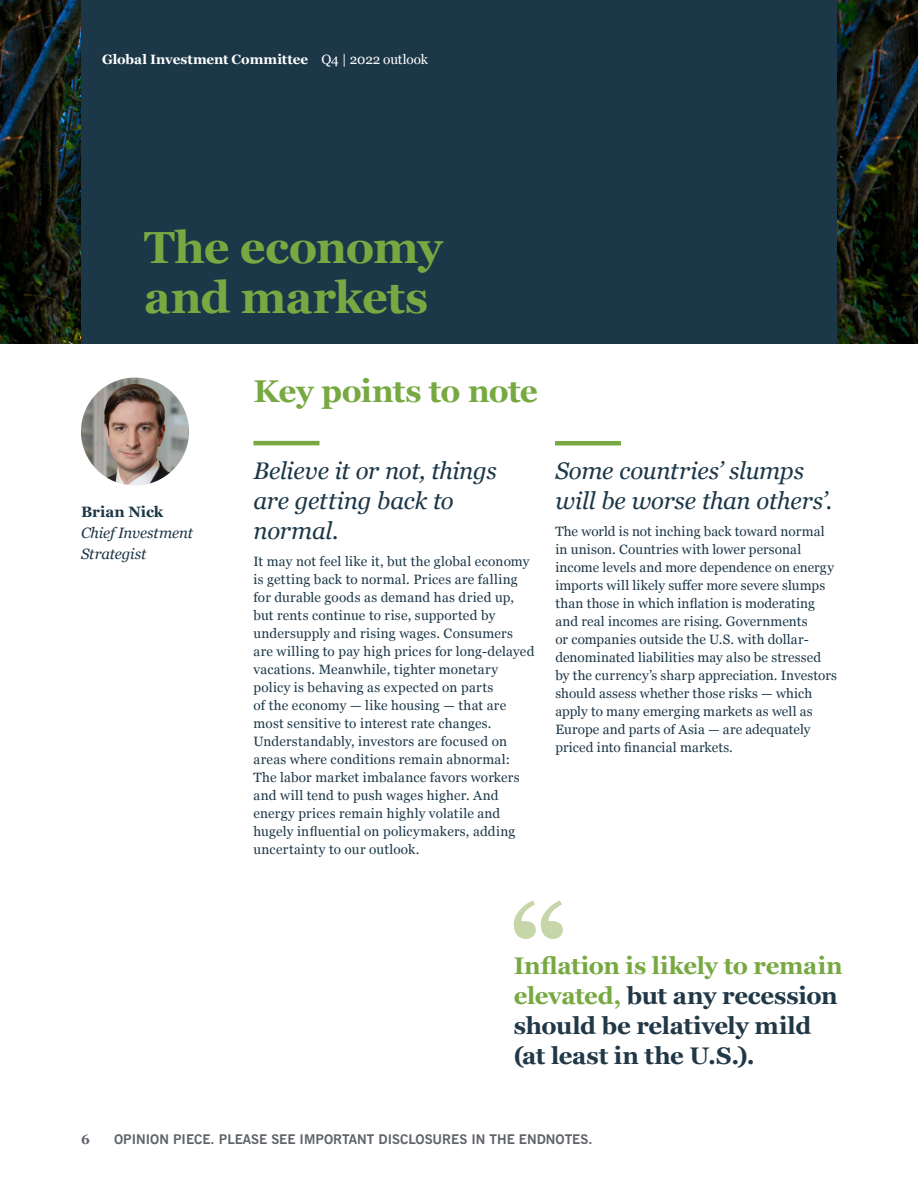
<style>
.page{position:relative;width:918px;height:1188px;background:#fff}
.page>*{position:absolute;margin:0;border:0;box-sizing:border-box;transform-origin:0 0}
.t1{font:700 45px/49.5px "Georgia";letter-spacing:-.02em;color:#77a942}
.t2{font:700 31.5px "Georgia";letter-spacing:-.025em;color:#77a942}
.t3{font:700 24px/30px "Georgia";letter-spacing:-.015em;color:#213847}
.Subhead_1{font:italic 24px/30px "Georgia";letter-spacing:-.01em;color:#1c3748}
.t4{font:italic 15px/21px "Georgia";letter-spacing:-.01em;color:#1c3748}
.Body_copy{font:13.5px/18px "Georgia";letter-spacing:.01em;color:#1c3748}
.Use_disclosure{font:700 13.5px "News Gothic BT";color:#5f6369}
.t5{font:700 13.5px "Georgia";letter-spacing:-.01em;color:#fff}
.PAGE_NUMBERS{font:700 13.5px "Georgia Pro";color:#5f6369}
.s1{font-weight:400}
.s2{font-weight:700;font-style:normal}
.s3{color:#77a942}
</style>
<div class="page">
<img style="left:0;top:0;width:81px;height:343px">
<img style="left:837px;top:0;width:81px;height:343px">
<div style="left:81px;top:0;width:756px;height:343px;background:#1c3748"></div>
<hr style="left:254px;top:441px;width:66px;height:4px;background:#77a942">
<img style="left:81px;top:378px;width:108px;height:108px;border-radius:54px">
<svg style="left:514px;top:900px;width:49px;height:39px"></svg>
<div style="left:555px;top:441px;width:66px;height:5px;background:#77a942"></div>
<p class="t5" style="left:102px;top:49px;width:328px">Global Investment Committee <span class="s1">Q4 | 2022 outlook</span></p>
<p class="t1" style="left:144px;top:220px;width:300px">The economy and markets</p>
<p class="t4" style="left:81px;top:501px;width:114px"><span class="s2">Brian Nick<br></span>Chief Investment<br>Strategist</p>
<p class="t2" style="left:254px;top:367px;width:286px">Key points to note</p>
<p class="Subhead_1" style="left:254px;top:455px;width:245px">Believe it or not, things are getting back to normal.</p>
<p class="Body_copy" style="left:254px;top:552px;width:283px">It may not feel like it, but the global economy is getting back to normal. Prices are falling for durable goods as demand has dried up, but rents continue to rise, supported by undersupply and rising wages. Consumers are willing to pay high prices for long-delayed vacations. Meanwhile, tighter monetary policy is behaving as expected on parts<br>of the economy — like housing — that are most sensitive to interest rate changes.<br>Understandably, investors are focused on areas where conditions remain abnormal:<br>The labor market imbalance favors workers and will tend to push wages higher. And energy prices remain highly volatile and hugely influential on policymakers, adding uncertainty to our outlook.</p>
<p class="Subhead_1" style="left:555px;top:455px;width:278px">Some countries’ slumps will be worse than others’.</p>
<p class="Body_copy" style="left:555px;top:522px;width:283px">The world is not inching back toward normal in unison. Countries with lower personal income levels and more dependence on energy imports will likely suffer more severe slumps than those in which inflation is moderating and real incomes are rising. Governments<br>or companies outside the U.S. with dollar&shy;denominated liabilities may also be stressed by the currency’s sharp appreciation. Investors should assess whether those risks — which apply to many emerging markets as well as Europe and parts of Asia — are adequately priced into financial markets.</p>
<p class="t3" style="left:514px;top:949px;width:331px"><span class="s3">Inflation is likely to remain elevated,</span> but any recession should be relatively mild (at least in the U.S.).</p>
<p class="PAGE_NUMBERS" style="left:81px;top:1132px;width:10px">6</p>
<p class="Use_disclosure" style="left:114px;top:1131px;width:480px">OPINION PIECE. PLEASE SEE IMPORTANT DISCLOSURES IN THE ENDNOTES.</p>
</div>
